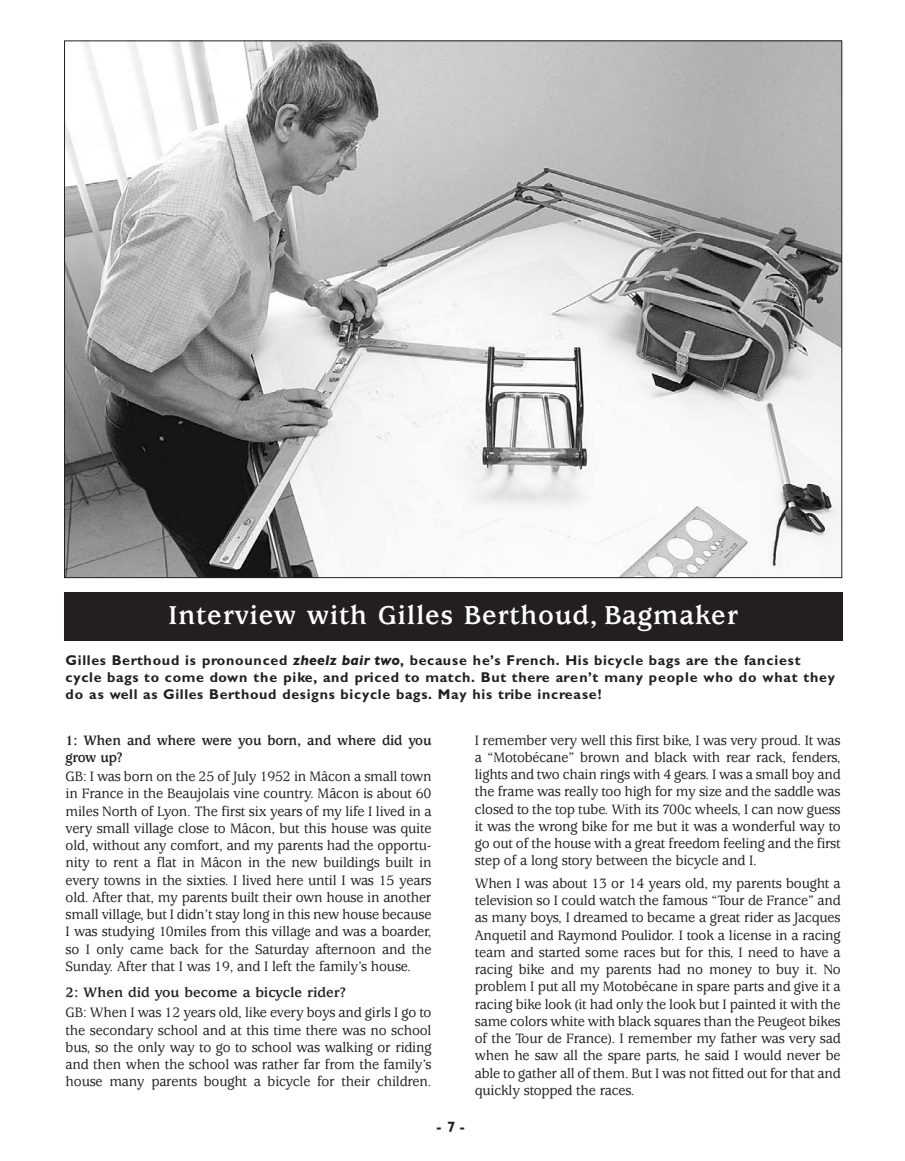
<style>
.page{position:relative;width:905px;height:1161px;background:#fff}
.page>*{position:absolute;margin:0;border:0;box-sizing:border-box;transform-origin:0 0}
.t1{font:700 28.5px "Usherwood";letter-spacing:.03em;color:#fff}
.t2{font:500 15px/17.2px "Usherwood";letter-spacing:-.01em;color:#231f20;text-align:justify;scale:.95 1}
.t3{font:700 15px/17.2px "Usherwood";letter-spacing:-.01em;color:#231f20;scale:.95 1}
.t4{font:700 15px "Usherwood";letter-spacing:-.01em;color:#231f20}
.t5{font:700 15px "Gill Sans";color:#231f20}
.t6{font:700 14.25px/17.2px "Gill Sans";letter-spacing:.05em;color:#231f20}
.s1{font-style:italic}
</style>
<div class="page">
<div style="left:64px;top:592px;width:778px;height:48px;background:#231f20"></div>
<img style="left:66px;top:42px;width:774px;height:534px">
<h1 class="t1" style="left:168px;top:605px;width:571px">Interview with Gilles Berthoud, Bagmaker</h1>
<p class="t6" style="left:66px;top:653px;width:771px">Gilles Berthoud is pronounced <span class="s1">zheelz bair two</span>, because he’s French. His bicycle bags are the fanciest cycle bags to come down the pike, and priced to match. But there aren’t many people who do what they do as well as Gilles Berthoud designs bicycle bags. May his tribe increase!</p>
<p class="t3" style="left:66px;top:733px;width:386px">1: When and where were you born, and where did you grow up?</p>
<p class="t2" style="left:66px;top:769px;width:386px">GB: I was born on the 25 of July 1952 in Mâcon a small town in France in the Beaujolais vine country. Mâcon is about 60 miles North of Lyon. The first six years of my life I lived in a very small village close to Mâcon, but this house was quite old, without any comfort, and my parents had the opportu&shy;nity to rent a flat in Mâcon in the new buildings built in every towns in the sixties. I lived here until I was 15 years old. After that, my parents built their own house in another small village, but I didn’t stay long in this new house because I was studying 10miles from this village and was a boarder, so I only came back for the Saturday afternoon and the Sunday. After that I was 19, and I left the family’s house.</p>
<p class="t4" style="left:66px;top:987px;width:281px">2: When did you become a bicycle rider?</p>
<p class="t2" style="left:66px;top:1005px;width:386px">GB: When I was 12 years old, like every boys and girls I go to the secondary school and at this time there was no school bus, so the only way to go to school was walking or riding and then when the school was rather far from the family’s house many parents bought a bicycle for their children.</p>
<p class="t5" style="left:436px;top:1122px;width:30px">-7-</p>
<p class="t2" style="left:475px;top:733px;width:386px">I remember very well this first bike, I was very proud. It was a “Motobécane” brown and black with rear rack, fenders, lights and two chain rings with 4 gears. I was a small boy and the frame was really too high for my size and the saddle was closed to the top tube. With its 700c wheels, I can now guess it was the wrong bike for me but it was a wonderful way to go out of the house with a great freedom feeling and the first step of a long story between the bicycle and I.</p>
<p class="t2" style="left:475px;top:876px;width:386px">When I was about 13 or 14 years old, my parents bought a television so I could watch the famous “Tour de France” and as many boys, I dreamed to became a great rider as Jacques Anquetil and Raymond Poulidor. I took a license in a racing team and started some races but for this, I need to have a racing bike and my parents had no money to buy it. No problem I put all my Motobécane in spare parts and give it a racing bike look (it had only the look but I painted it with the same colors white with black squares than the Peugeot bikes of the Tour de France). I remember my father was very sad when he saw all the spare parts, he said I would never be able to gather all of them. But I was not fitted out for that and quickly stopped the races.</p>
</div>
